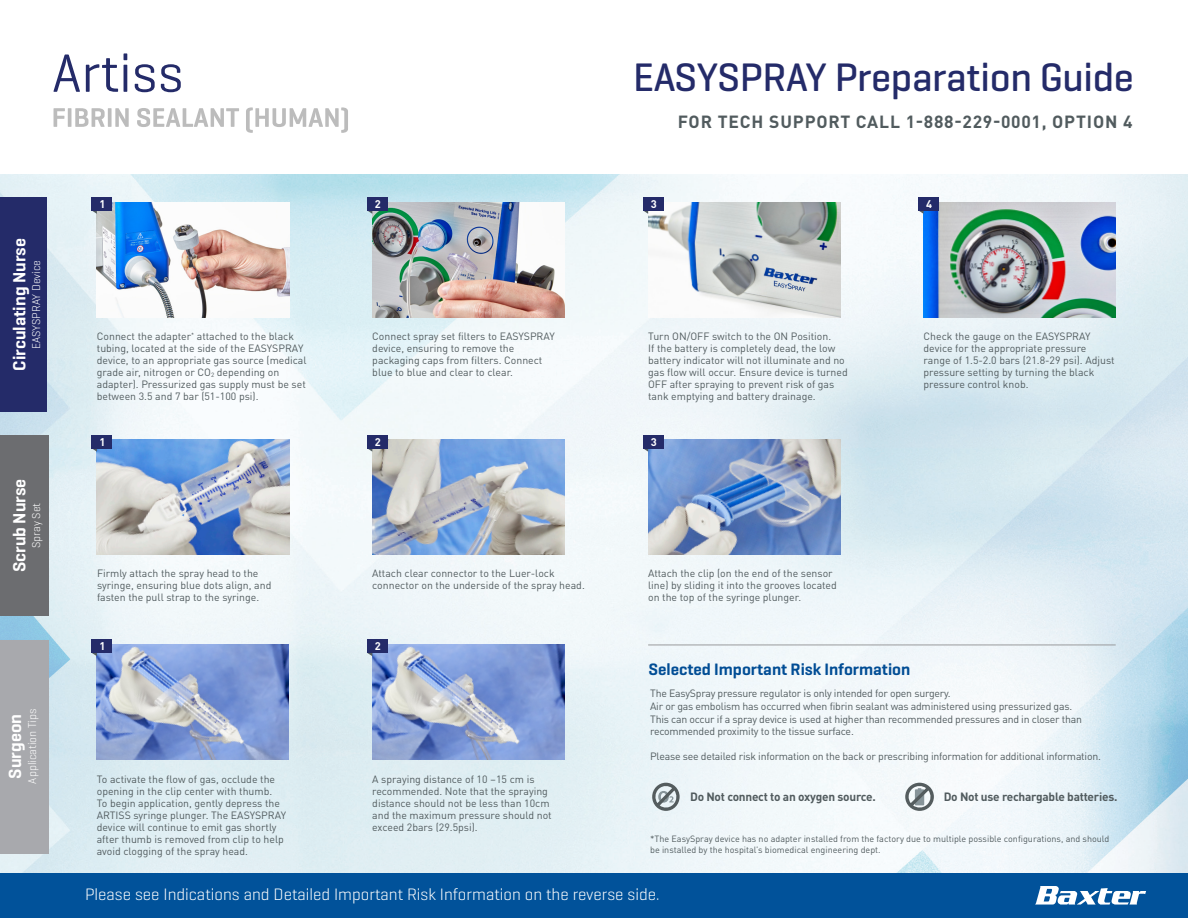
<style>
.page{position:relative;width:1188px;height:918px;background:#fff}
.page>*{position:absolute;margin:0;border:0;box-sizing:border-box;transform-origin:0 0}
.Body_Copy{font:500 40.5px "Geogrotesque";letter-spacing:-.01em;color:#242b69}
.ParaStyle01-Leading{font:600 18px "Geogrotesque";color:#fff}
.ParaStyle05-Leading{font:700 17.4px "DINOT";letter-spacing:.05em;color:#515b5e}
.Supporting_Titles{font:300 16.8px "Geogrotesque";color:#fff}
.ParaStyle01-Leading-2{font:600 16.8px "Geogrotesque";color:#014d95}
.ParaStyle02-Leading{font:700 11.85px "DINOT";letter-spacing:-.02em;color:#515b5e}
.ParaStyle01-Leading-3{font:300 11.55px "Geogrotesque";color:#fff}
.ParaStyle01-Leading-4{font:700 11.1px "DINOT";color:#fff}
.ParaStyle02-Leading-2{font:10.5px/12px "DINOT";color:#515b5e}
.ParaStyle02-Leading-3{font:10.5px/12.6px "DINOT";letter-spacing:-.02em;color:#515b5e}
.ParaStyle02-Leading-4{font:9px/10.8px "DINOT";color:#515b5e}
.s1{font-size:6.15px}
</style>
<div class="page">
<img style="left:0;top:174px;width:1188px;height:700px">
<img style="left:97px;top:645px;width:192px;height:115px">
<img style="left:97px;top:439px;width:192px;height:115px">
<img style="left:372px;top:645px;width:192px;height:115px">
<div style="left:0;top:874px;width:1188px;height:44px;background:#01529a"></div>
<svg style="left:1035px;top:886px;width:111px;height:19px"></svg>
<img style="left:97px;top:203px;width:192px;height:115px">
<img style="left:372px;top:203px;width:192px;height:115px">
<img style="left:372px;top:439px;width:192px;height:115px">
<svg style="left:92px;top:210px;width:5px;height:4px"></svg>
<svg style="left:92px;top:448px;width:5px;height:4px"></svg>
<svg style="left:92px;top:653px;width:5px;height:3px"></svg>
<div style="left:92px;top:197px;width:20px;height:13px;background:#242b69"></div>
<div style="left:92px;top:435px;width:20px;height:13px;background:#242b69"></div>
<div style="left:92px;top:640px;width:20px;height:13px;background:#242b69"></div>
<svg style="left:367px;top:210px;width:5px;height:4px"></svg>
<div style="left:367px;top:197px;width:21px;height:13px;background:#242b69"></div>
<svg style="left:367px;top:448px;width:5px;height:4px"></svg>
<div style="left:367px;top:435px;width:21px;height:13px;background:#242b69"></div>
<svg style="left:367px;top:653px;width:5px;height:3px"></svg>
<div style="left:367px;top:640px;width:21px;height:13px;background:#242b69"></div>
<img style="left:648px;top:203px;width:192px;height:115px">
<img style="left:648px;top:439px;width:192px;height:115px">
<img style="left:924px;top:203px;width:192px;height:115px">
<svg style="left:643px;top:210px;width:5px;height:4px"></svg>
<div style="left:643px;top:197px;width:20px;height:13px;background:#242b69"></div>
<svg style="left:643px;top:448px;width:5px;height:4px"></svg>
<div style="left:643px;top:435px;width:20px;height:13px;background:#242b69"></div>
<svg style="left:918px;top:210px;width:6px;height:4px"></svg>
<div style="left:918px;top:197px;width:21px;height:13px;background:#242b69"></div>
<svg style="left:54px;top:108px;width:11px;height:19px"></svg>
<hr style="left:68px;top:108px;width:3px;height:19px;background:#bcbcbc">
<svg style="left:75px;top:108px;width:30px;height:19px"></svg>
<svg style="left:108px;top:108px;width:4px;height:19px"></svg>
<svg style="left:115px;top:108px;width:14px;height:19px"></svg>
<svg style="left:137px;top:108px;width:102px;height:19px"></svg>
<svg style="left:246px;top:107px;width:102px;height:26px"></svg>
<svg style="left:53px;top:55px;width:27px;height:37px"></svg>
<svg style="left:86px;top:58px;width:32px;height:34px"></svg>
<svg style="left:124px;top:53px;width:3px;height:7px"></svg>
<hr style="left:124px;top:65px;width:3px;height:27px;background:#242b69">
<svg style="left:135px;top:64px;width:20px;height:28px"></svg>
<svg style="left:161px;top:64px;width:20px;height:28px"></svg>
<hr style="left:648px;top:645px;width:468px;height:1px;background:#999a9c">
<svg style="left:905px;top:783px;width:29px;height:28px"></svg>
<svg style="left:652px;top:783px;width:28px;height:28px"></svg>
<div style="left:0;top:640px;width:49px;height:213px;background:#a8a9ad"></div>
<div style="left:0;top:197px;width:46px;height:214px;background:#242b69"></div>
<div style="left:0;top:435px;width:49px;height:181px;background:#6c6d70"></div>
<p class="ParaStyle01-Leading" style="left:8px;top:371px;width:134px;rotate:-90deg">Circulating Nurse</p>
<p class="ParaStyle01-Leading-3" style="left:29px;top:349px;width:90px;rotate:-90deg">EASYSPRAY Device</p>
<p class="ParaStyle01-Leading" style="left:8px;top:572px;width:95px;rotate:-90deg">Scrub Nurse</p>
<p class="ParaStyle01-Leading-3" style="left:29px;top:548px;width:47px;rotate:-90deg">Spray Set</p>
<p class="ParaStyle01-Leading" style="left:4px;top:779px;width:66px;rotate:-90deg">Surgeon</p>
<p class="ParaStyle01-Leading-3" style="left:25px;top:784px;width:76px;rotate:-90deg">Application Tips</p>
<p class="Body_Copy" style="left:633px;top:52px;width:502px">EASYSPRAY Preparation Guide</p>
<p class="ParaStyle05-Leading" style="left:678px;top:108px;width:456px">FOR TECH SUPPORT CALL 1-888-229-0001, OPTION 4</p>
<p class="ParaStyle01-Leading-4" style="left:99px;top:195px;width:7px">1</p>
<p class="ParaStyle01-Leading-4" style="left:375px;top:195px;width:7px">2</p>
<p class="ParaStyle01-Leading-4" style="left:651px;top:195px;width:7px">3</p>
<p class="ParaStyle01-Leading-4" style="left:926px;top:195px;width:7px">4</p>
<p class="ParaStyle02-Leading-2" style="left:97px;top:330px;width:211px">Connect the adapter<sup>*</sup> attached to the black tubing, located at the side of the EASYSPRAY device, to an appropriate gas source (medical grade air, nitrogen or CO<span class="s1">2</span> depending on adapter). Pressurized gas supply must be set between 3.5 and 7 bar (51-100 psi).</p>
<p class="ParaStyle02-Leading-2" style="left:372px;top:330px;width:184px">Connect spray set filters to EASYSPRAY device, ensuring to remove the packaging caps from filters. Connect blue to blue and clear to clear.</p>
<p class="ParaStyle02-Leading-2" style="left:648px;top:330px;width:201px">Turn ON/OFF switch to the ON Position.<br>If the battery is completely dead, the low battery indicator will not illuminate and no gas flow will occur. Ensure device is turned OFF after spraying to prevent risk of gas tank emptying and battery drainage.</p>
<p class="ParaStyle02-Leading-2" style="left:924px;top:330px;width:193px">Check the gauge on the EASYSPRAY device for the appropriate pressure range of 1.5-2.0 bars (21.8-29 psi). Adjust pressure setting by turning the black pressure control knob.</p>
<p class="ParaStyle01-Leading-4" style="left:99px;top:433px;width:7px">1</p>
<p class="ParaStyle01-Leading-4" style="left:375px;top:433px;width:7px">2</p>
<p class="ParaStyle01-Leading-4" style="left:651px;top:433px;width:7px">3</p>
<p class="ParaStyle02-Leading-2" style="left:97px;top:567px;width:176px">Firmly attach the spray head to the syringe, ensuring blue dots align, and fasten the pull strap to the syringe.</p>
<p class="ParaStyle02-Leading-2" style="left:372px;top:567px;width:214px">Attach clear connector to the Luer-lock connector on the underside of the spray head.</p>
<p class="ParaStyle02-Leading-2" style="left:648px;top:567px;width:190px">Attach the clip (on the end of the sensor line) by sliding it into the grooves located on the top of the syringe plunger.</p>
<p class="ParaStyle01-Leading-4" style="left:99px;top:638px;width:7px">1</p>
<p class="ParaStyle01-Leading-4" style="left:375px;top:638px;width:7px">2</p>
<p class="ParaStyle02-Leading-2" style="left:97px;top:772px;width:191px">To activate the flow of gas, occlude the opening in the clip center with thumb.<br>To begin application, gently depress the ARTISS syringe plunger. The EASYSPRAY device will continue to emit gas shortly after thumb is removed from clip to help avoid clogging of the spray head.</p>
<p class="ParaStyle02-Leading-2" style="left:372px;top:772px;width:181px">A spraying distance of 10 –15 cm is recommended. Note that the spraying distance should not be less than 10cm and the maximum pressure should not exceed 2bars (29.5psi).</p>
<p class="ParaStyle01-Leading-2" style="left:648px;top:659px;width:263px">Selected Important Risk Information</p>
<p class="ParaStyle02-Leading-3" style="left:650px;top:686px;width:302px">The EasySpray pressure regulator is only intended for open surgery.</p>
<p class="ParaStyle02-Leading-3" style="left:650px;top:699px;width:424px">Air or gas embolism has occurred when fibrin sealant was administered using pressurized gas.</p>
<p class="ParaStyle02-Leading-3" style="left:650px;top:712px;width:434px">This can occur if a spray device is used at higher than recommended pressures and in closer than recommended proximity to the tissue surface.</p>
<p class="ParaStyle02-Leading-3" style="left:650px;top:749px;width:452px">Please see detailed risk information on the back or prescribing information for additional information.</p>
<p class="ParaStyle02-Leading" style="left:690px;top:787px;width:187px">Do Not connect to an oxygen source.</p>
<p class="ParaStyle02-Leading" style="left:944px;top:787px;width:175px">Do Not use rechargable batteries.</p>
<p class="ParaStyle02-Leading-4" style="left:650px;top:833px;width:461px">*The EasySpray device has no adapter installed from the factory due to multiple possible configurations, and should be installed by the hospital’s biomedical engineering dept.</p>
<p class="Supporting_Titles" style="left:85px;top:884px;width:576px">Please see Indications and Detailed Important Risk Information on the reverse side.</p>
</div>
